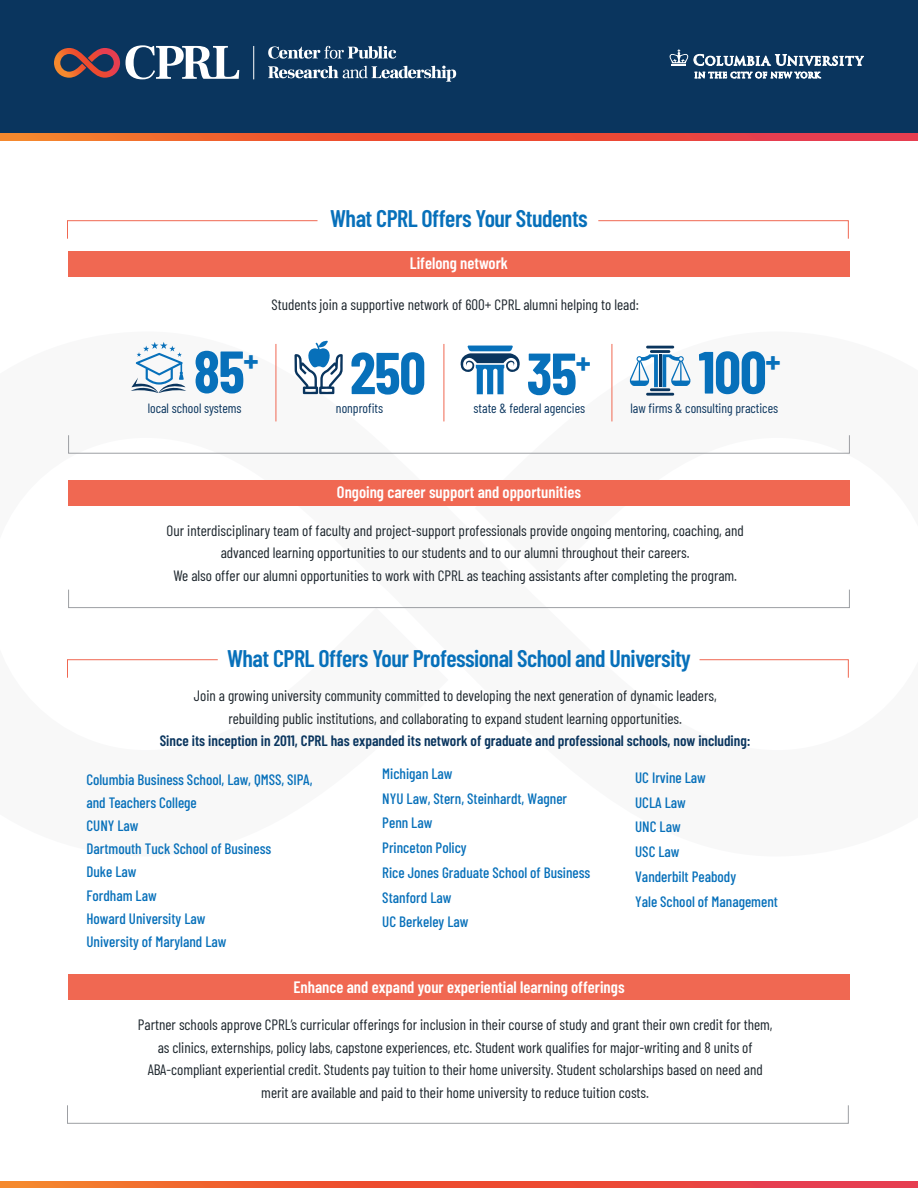
<style>
.page{position:relative;width:918px;height:1188px;background:#fff}
.page>*{position:absolute;margin:0;border:0;box-sizing:border-box;transform-origin:0 0}
.Profile_Pragraph{font:700 59.55px "Barlow Condensed";color:#0770ba}
.Profile_Pragraph-2{font:700 59.25px "Barlow Condensed";color:#0770ba}
.Profile_Pragraph-3{font:700 58.95px "Barlow Condensed";color:#0770ba}
.Profile_Pragraph-4{font:700 58.8px "Barlow Condensed";color:#0770ba}
.Profile_Pragraph-5{font:600 24px "Barlow Condensed";letter-spacing:-.02em;color:#0770ba}
.Pullquote{font:600 16.5px "Barlow Condensed";color:#fff}
.Pullquote-2{font:15px/22.5px "Barlow Condensed";color:#1b242b;text-align:center}
.Pullquote-3{font:500 15px/24.8px "Barlow Condensed";color:#0770ba}
.t1{font:13.35px "Barlow Condensed";color:#0a355e}
.s1{font-weight:600;color:#0a355e}
</style>
<div class="page">
<div style="left:68px;top:251px;width:782px;height:25px;background:#f06852"></div>
<div style="left:68px;top:480px;width:782px;height:26px;background:#f06852"></div>
<svg style="left:67px;top:220px;width:251px;height:19px"></svg>
<svg style="left:598px;top:220px;width:251px;height:19px"></svg>
<svg style="left:68px;top:589px;width:782px;height:19px"></svg>
<svg style="left:68px;top:435px;width:782px;height:19px"></svg>
<svg style="left:131px;top:342px;width:55px;height:51px"></svg>
<svg style="left:295px;top:341px;width:48px;height:53px"></svg>
<svg style="left:461px;top:346px;width:59px;height:48px"></svg>
<hr style="left:646px;top:393px;width:28px;height:3px;background:#0a355e">
<hr style="left:650px;top:388px;width:20px;height:3px;background:#0a355e">
<hr style="left:646px;top:346px;width:28px;height:3px;background:#0a355e">
<hr style="left:650px;top:350px;width:20px;height:3px;background:#0a355e">
<svg style="left:630px;top:354px;width:60px;height:33px"></svg>
<hr style="left:276px;top:344px;width:1px;height:77px;background:#f06852">
<hr style="left:444px;top:344px;width:1px;height:77px;background:#f06852">
<hr style="left:612px;top:344px;width:1px;height:77px;background:#f06852">
<svg style="left:67px;top:659px;width:151px;height:19px"></svg>
<svg style="left:699px;top:659px;width:150px;height:19px"></svg>
<div style="left:68px;top:974px;width:782px;height:26px;background:#f06852"></div>
<svg style="left:67px;top:1105px;width:782px;height:19px"></svg>
<div style="left:0;top:0;width:918px;height:139px;background:#0a355e"></div>
<svg style="left:0;top:134px;width:918px;height:6px;background:#ec5337"></svg>
<svg style="left:54px;top:45px;width:185px;height:34px"></svg>
<hr style="left:253px;top:46px;width:1px;height:33px;background:#fff">
<svg style="left:268px;top:46px;width:128px;height:13px"></svg>
<svg style="left:268px;top:66px;width:188px;height:16px"></svg>
<svg style="left:695px;top:72px;width:126px;height:6px"></svg>
<svg style="left:670px;top:49px;width:194px;height:17px"></svg>
<svg style="left:0;top:1181px;width:918px;height:7px;background:#ec5337"></svg>
<p class="Profile_Pragraph-5" style="left:330px;top:201px;width:259px">What CPRL Offers Your Students</p>
<p class="Pullquote" style="left:410px;top:251px;width:100px">Lifelong network</p>
<p class="Pullquote-2" style="left:272px;top:292px;width:369px">Students join a supportive network of 600+ CPRL alumni helping to lead:</p>
<p class="Profile_Pragraph-2" style="left:194px;top:330px;width:66px">85<sup>+</sup></p>
<p class="t1" style="left:148px;top:399px;width:95px">local school systems</p>
<p class="Profile_Pragraph-3" style="left:350px;top:331px;width:77px">250</p>
<p class="t1" style="left:336px;top:399px;width:49px">nonprofits</p>
<p class="Profile_Pragraph-4" style="left:527px;top:332px;width:66px">35<sup>+</sup></p>
<p class="t1" style="left:474px;top:399px;width:113px">state &amp; federal agencies</p>
<p class="Profile_Pragraph" style="left:698px;top:330px;width:84px">100<sup>+</sup></p>
<p class="t1" style="left:630px;top:399px;width:149px">law firms &amp; consulting practices</p>
<p class="Pullquote" style="left:337px;top:481px;width:246px">Ongoing career support and opportunities</p>
<p class="Pullquote-2" style="left:167px;top:518px;width:579px">Our interdisciplinary team of faculty and project-support professionals provide ongoing mentoring, coaching, and advanced learning opportunities to our students and to our alumni throughout their careers.<br>We also offer our alumni opportunities to work with CPRL as teaching assistants after completing the program.</p>
<p class="Profile_Pragraph-5" style="left:227px;top:641px;width:465px">What CPRL Offers Your Professional School and University</p>
<p class="Pullquote-2" style="left:160px;top:684px;width:592px">Join a growing university community committed to developing the next generation of dynamic leaders,<br>rebuilding public institutions, and collaborating to expand student learning opportunities.<br><span class="s1">Since its inception in 2011, CPRL has expanded its network of graduate and professional schools, now including:</span></p>
<p class="Pullquote-3" style="left:86px;top:767px;width:228px;line-height:23.1px">Columbia Business School, Law, QMSS, SIPA, and Teachers College<br>CUNY Law<br>Dartmouth Tuck School of Business<br>Duke Law<br>Fordham Law<br>Howard University Law<br>University of Maryland Law</p>
<p class="Pullquote-3" style="left:382px;top:760px;width:209px">Michigan Law<br>NYU Law, Stern, Steinhardt, Wagner<br>Penn Law<br>Princeton Policy<br>Rice Jones Graduate School of Business<br>Stanford Law<br>UC Berkeley Law</p>
<p class="Pullquote-3" style="left:635px;top:764px;width:144px">UC Irvine Law<br>UCLA Law<br>UNC Law<br>USC Law<br>Vanderbilt Peabody<br>Yale School of Management</p>
<p class="Pullquote" style="left:293px;top:975px;width:333px">Enhance and expand your experiential learning offerings</p>
<p class="Pullquote-2" style="left:138px;top:1012px;width:636px">Partner schools approve CPRL’s curricular offerings for inclusion in their course of study and grant their own credit for them, as clinics, externships, policy labs, capstone experiences, etc. Student work qualifies for major-writing and 8 units of ABA-compliant experiential credit. Students pay tuition to their home university. Student scholarships based on need and merit are available and paid to their home university to reduce tuition costs.</p>
</div>
